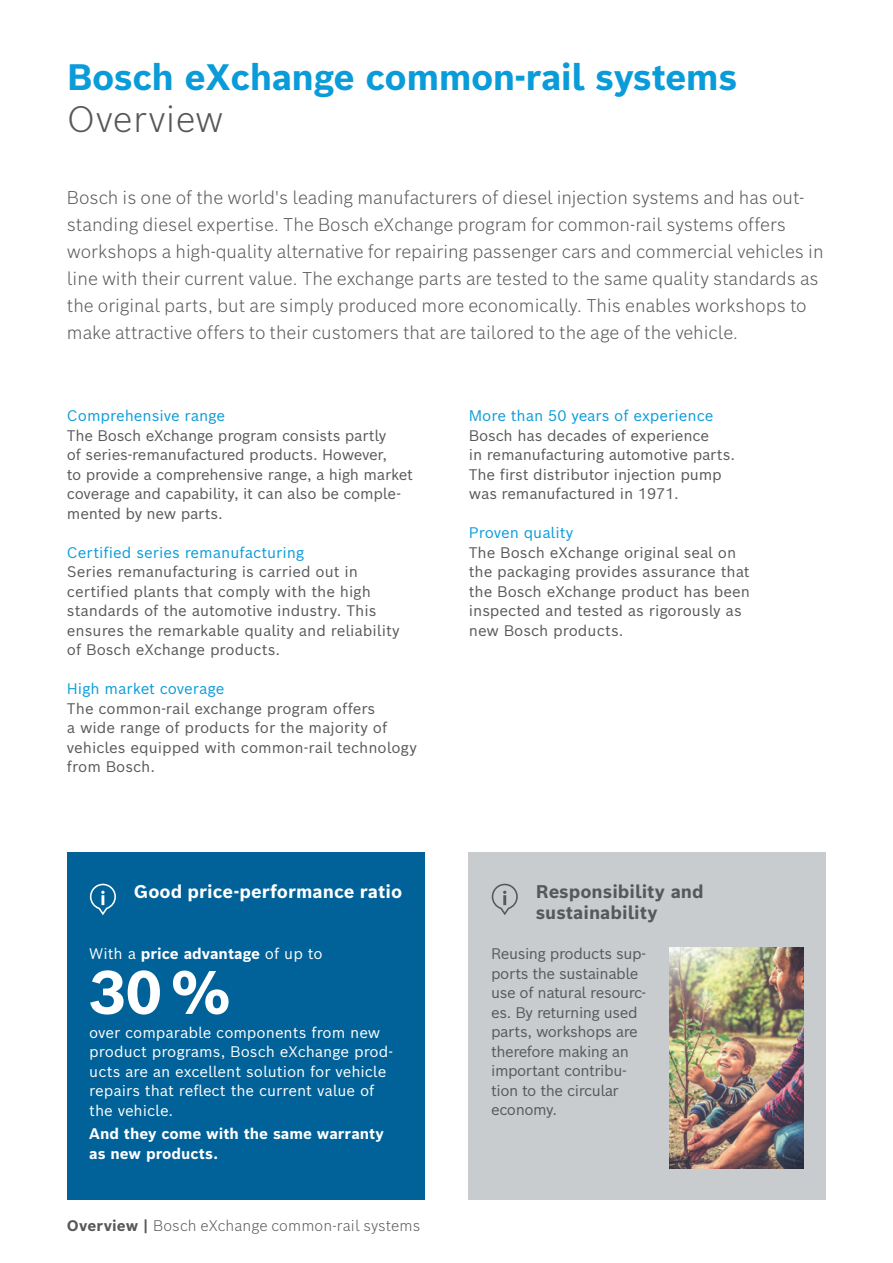
<style>
.page{position:relative;width:893px;height:1263px;background:#fff}
.page>*{position:absolute;margin:0;border:0;box-sizing:border-box;transform-origin:0 0}
.t1{font:700 60px "Bosch Sans";color:#fff}
.t2{font:700 36px "Bosch Sans";letter-spacing:-.015em;color:#0a9bd9}
.t3{font:300 36px "Bosch Sans";letter-spacing:.01em;color:#57585a}
.t4{font:300 18px/27px "Bosch Sans";color:#57585a}
.t5{font:700 18px/21.6px "Bosch Sans";color:#57585a}
.t6{font:700 18px "Bosch Sans";color:#fff}
.t7{font:15px/19.5px "Bosch Sans";letter-spacing:-.01em;color:#57585a}
.t8{font:15px/19.5px "Bosch Sans";letter-spacing:-.03em;color:#57585a}
.t9{font:15px/19.5px "Bosch Sans";color:#fff}
.t10{font:15px "Bosch Sans";color:#0a9bd9}
.t11{font:700 15px/19.5px "Bosch Sans";color:#fff}
.t12{font:300 15px "Bosch Sans";letter-spacing:.01em;color:#57585a}
.s1{font-weight:400}
.s2{font-weight:700}
</style>
<div class="page">
<div style="left:67px;top:852px;width:357px;height:348px;background:#006299"></div>
<div style="left:469px;top:852px;width:357px;height:348px;background:#c8cccf"></div>
<svg style="left:90px;top:884px;width:26px;height:31px"></svg>
<svg style="left:492px;top:884px;width:26px;height:31px"></svg>
<img style="left:670px;top:947px;width:134px;height:221px">
<h2 class="t2" style="left:67px;top:53px;width:672px">Bosch eXchange common-rail systems</h2>
<h2 class="t3" style="left:67px;top:95px;width:158px">Overview</h2>
<p class="t4" style="left:67px;top:183px;width:758px">Bosch is one of the world's leading manufacturers of diesel injection systems and has out&shy;standing diesel expertise. The Bosch eXchange program for common-rail systems offers workshops a high-quality alternative for repairing passenger cars and commercial vehicles in line with their current value. The exchange parts are tested to the same quality standards as the original parts, but are simply produced more economically. This enables workshops to make attractive offers to their customers that are tailored to the age of the vehicle.</p>
<p class="t10" style="left:67px;top:406px;width:160px">Comprehensive range</p>
<p class="t7" style="left:67px;top:425px;width:347px">The Bosch eXchange program consists partly<br>of series-remanufactured products. However,<br>to provide a comprehensive range, a high market coverage and capability, it can also be comple&shy;mented by new parts.</p>
<p class="t10" style="left:67px;top:542px;width:239px">Certified series remanufacturing</p>
<p class="t7" style="left:67px;top:561px;width:334px">Series remanufacturing is carried out in certified plants that comply with the high standards of the automotive industry. This ensures the remarkable quality and reliability of Bosch eXchange products.</p>
<p class="t10" style="left:67px;top:679px;width:159px">High market coverage</p>
<p class="t7" style="left:67px;top:698px;width:352px">The common-rail exchange program offers<br>a wide range of products for the majority of vehicles equipped with common-rail technology from Bosch.</p>
<p class="t10" style="left:469px;top:406px;width:246px">More than 50 years of experience</p>
<p class="t7" style="left:469px;top:425px;width:268px">Bosch has decades of experience<br>in remanufacturing automotive parts.<br>The first distributor injection pump was remanufactured in 1971.</p>
<p class="t10" style="left:469px;top:523px;width:106px">Proven quality</p>
<p class="t7" style="left:469px;top:542px;width:283px">The Bosch eXchange original seal on the packaging provides assurance that the Bosch eXchange product has been inspected and tested as rigorously as new Bosch products.</p>
<p class="t6" style="left:134px;top:879px;width:270px">Good price-performance ratio</p>
<p class="t5" style="left:536px;top:880px;width:169px">Responsibility and sustainability</p>
<p class="t11" style="left:89px;top:944px;width:235px"><span class="s1">With a</span> price advantage <span class="s1">of up to</span></p>
<h1 class="t1" style="left:89px;top:952px;width:144px">30 %</h1>
<p class="t9" style="left:89px;top:1022px;width:305px">over comparable components from new product programs, Bosch eXchange prod&shy;ucts are an excellent solution for vehicle repairs that reflect the current value of the vehicle.</p>
<p class="t11" style="left:89px;top:1124px;width:296px">And they come with the same warranty as new products.</p>
<p class="t12" style="left:67px;top:1216px;width:355px"><span class="s2">Overview |</span> Bosch eXchange common-rail systems</p>
<p class="t8" style="left:491px;top:943px;width:156px">Reusing products sup&shy;ports the sustainable use of natural resourc&shy;es. By returning used parts, workshops are therefore making an important contribu&shy;tion to the circular economy.</p>
</div>
